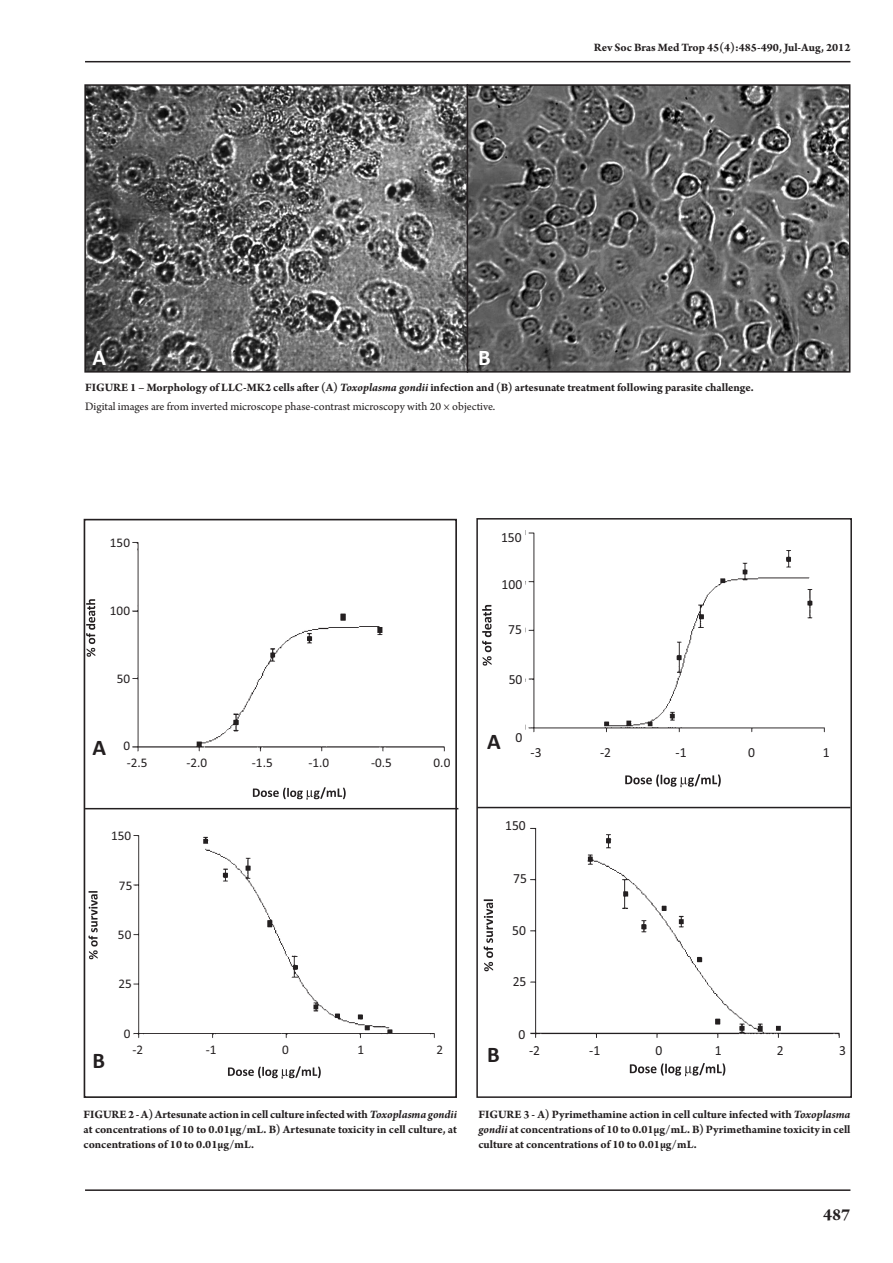
<style>
.page{position:relative;width:893px;height:1263px;background:#fff}
.page>*{position:absolute;margin:0;border:0;box-sizing:border-box;transform-origin:0 0}
.t1{font:700 22.5px "Calibri";color:#231f20}
.t2{font:700 22.5px "Calibri";color:#fff}
.t3{font:700 18px "Arno Pro";color:#231f20}
.t4{font:13.95px "Calibri";color:#231f20}
.t5{font:13.2px/16.2px "Calibri";color:#231f20}
.t6{font:700 12px/15px "Arno Pro";color:#231f20;text-align:justify}
.s1{font-style:italic}
.s2{font-weight:400}
</style>
<div class="page">
<hr style="left:85px;top:1189px;width:765px;height:2px;background:#231f20">
<svg style="left:625px;top:774px;width:96px;height:13px"></svg>
<svg style="left:630px;top:1063px;width:95px;height:13px"></svg>
<svg style="left:482px;top:605px;width:10px;height:61px"></svg>
<svg style="left:484px;top:899px;width:9px;height:72px"></svg>
<img style="left:525px;top:530px;width:300px;height:203px">
<img style="left:530px;top:827px;width:310px;height:211px">
<div style="left:476px;top:518px;width:376px;height:580px;border:2px solid #231f20"></div>
<hr style="left:85px;top:61px;width:765px;height:1px;background:#231f20">
<img style="left:87px;top:87px;width:760px;height:283px">
<div style="left:84px;top:84px;width:384px;height:289px;border:2px solid #231f20"></div>
<div style="left:467px;top:84px;width:383px;height:289px;border:2px solid #231f20"></div>
<img style="left:95px;top:542px;width:350px;height:255px">
<img style="left:90px;top:835px;width:345px;height:204px">
<svg style="left:228px;top:1066px;width:93px;height:13px"></svg>
<svg style="left:253px;top:787px;width:93px;height:13px"></svg>
<svg style="left:87px;top:599px;width:8px;height:58px"></svg>
<svg style="left:88px;top:891px;width:10px;height:68px"></svg>
<div style="left:84px;top:519px;width:373px;height:579px;border:2px solid #231f20"></div>
<hr style="left:85px;top:808px;width:373px;height:1px;background:#231f20">
<hr style="left:477px;top:807px;width:373px;height:1px;background:#231f20">
<p class="t6" style="left:594px;top:40px;width:258px">Rev Soc Bras Med Trop 45(4):485-490, Jul-Aug, 2012</p>
<h1 class="t2" style="left:93px;top:343px;width:15px">A</h1>
<h1 class="t2" style="left:478px;top:343px;width:14px">B</h1>
<p class="t6" style="left:85px;top:378px;width:670px;line-height:19.2px">FIGURE 1 – Morphology of LLC-MK2 cells after (A) <span class="s1">Toxoplasma gondii</span> infection and (B) artesunate treatment following parasite challenge.<br><span class="s2">Digital images are from inverted microscope phase-contrast microscopy with 20 × objective.</span></p>
<p class="t5" style="left:110px;top:534px;width:22px">150</p>
<p class="t5" style="left:110px;top:602px;width:22px">100</p>
<p class="t5" style="left:117px;top:670px;width:15px">50</p>
<h1 class="t1" style="left:93px;top:733px;width:15px">A</h1>
<p class="t5" style="left:123px;top:737px;width:26px">0 -2.5</p>
<p class="t5" style="left:111px;top:827px;width:22px">150</p>
<p class="t5" style="left:119px;top:877px;width:15px">75</p>
<p class="t5" style="left:118px;top:926px;width:15px">50</p>
<p class="t5" style="left:118px;top:975px;width:15px">25</p>
<p class="t5" style="left:124px;top:1024px;width:8px">0</p>
<p class="t5" style="left:186px;top:754px;width:22px">-2.0</p>
<p class="t5" style="left:252px;top:754px;width:22px">-1.5</p>
<p class="t5" style="left:308px;top:754px;width:22px">-1.0</p>
<p class="t5" style="left:371px;top:754px;width:22px">-0.5</p>
<p class="t5" style="left:434px;top:754px;width:18px">0.0</p>
<h1 class="t1" style="left:93px;top:1046px;width:14px">B</h1>
<p class="t5" style="left:132px;top:1040px;width:12px">-2</p>
<p class="t5" style="left:206px;top:1040px;width:12px">-1</p>
<p class="t5" style="left:282px;top:1040px;width:8px">0</p>
<p class="t5" style="left:358px;top:1040px;width:8px">1</p>
<p class="t5" style="left:436px;top:1040px;width:8px">2</p>
<p class="t4" style="left:501px;top:528px;width:22px">150</p>
<p class="t4" style="left:502px;top:575px;width:22px">100</p>
<p class="t4" style="left:508px;top:621px;width:15px">75</p>
<p class="t4" style="left:509px;top:671px;width:15px">50</p>
<h1 class="t1" style="left:487px;top:728px;width:15px">A</h1>
<p class="t4" style="left:515px;top:729px;width:8px">0</p>
<p class="t4" style="left:531px;top:744px;width:13px">-3</p>
<p class="t4" style="left:600px;top:744px;width:13px">-2</p>
<p class="t4" style="left:676px;top:744px;width:13px">-1</p>
<p class="t4" style="left:748px;top:744px;width:8px">0</p>
<p class="t4" style="left:823px;top:744px;width:8px">1</p>
<p class="t4" style="left:505px;top:817px;width:22px">150</p>
<p class="t4" style="left:513px;top:870px;width:15px">75</p>
<p class="t4" style="left:512px;top:921px;width:15px">50</p>
<p class="t4" style="left:513px;top:973px;width:15px">25</p>
<h1 class="t1" style="left:487px;top:1040px;width:14px">B</h1>
<p class="t4" style="left:518px;top:1025px;width:8px">0</p>
<p class="t4" style="left:529px;top:1042px;width:13px">-2</p>
<p class="t4" style="left:589px;top:1042px;width:13px">-1</p>
<p class="t4" style="left:656px;top:1042px;width:8px">0</p>
<p class="t4" style="left:715px;top:1042px;width:8px">1</p>
<p class="t4" style="left:777px;top:1042px;width:8px">2</p>
<p class="t4" style="left:839px;top:1042px;width:8px">3</p>
<p class="t6" style="left:84px;top:1107px;width:375px">FIGURE 2 - A) Artesunate action in cell culture infected with <span class="s1">Toxoplasma gondii </span>at concentrations of 10 to 0.01µg/mL. B) Artesunate toxicity in cell culture, at concentrations of 10 to 0.01µg/mL.</p>
<p class="t6" style="left:478px;top:1107px;width:374px">FIGURE 3 - A) Pyrimethamine action in cell culture infected with <span class="s1">Toxoplasma gondii</span> at concentrations of 10 to 0.01µg/mL. B) Pyrimethamine toxicity in cell culture at concentrations of 10 to 0.01µg/mL.</p>
<h2 class="t3" style="left:823px;top:1204px;width:29px">487</h2>
</div>
